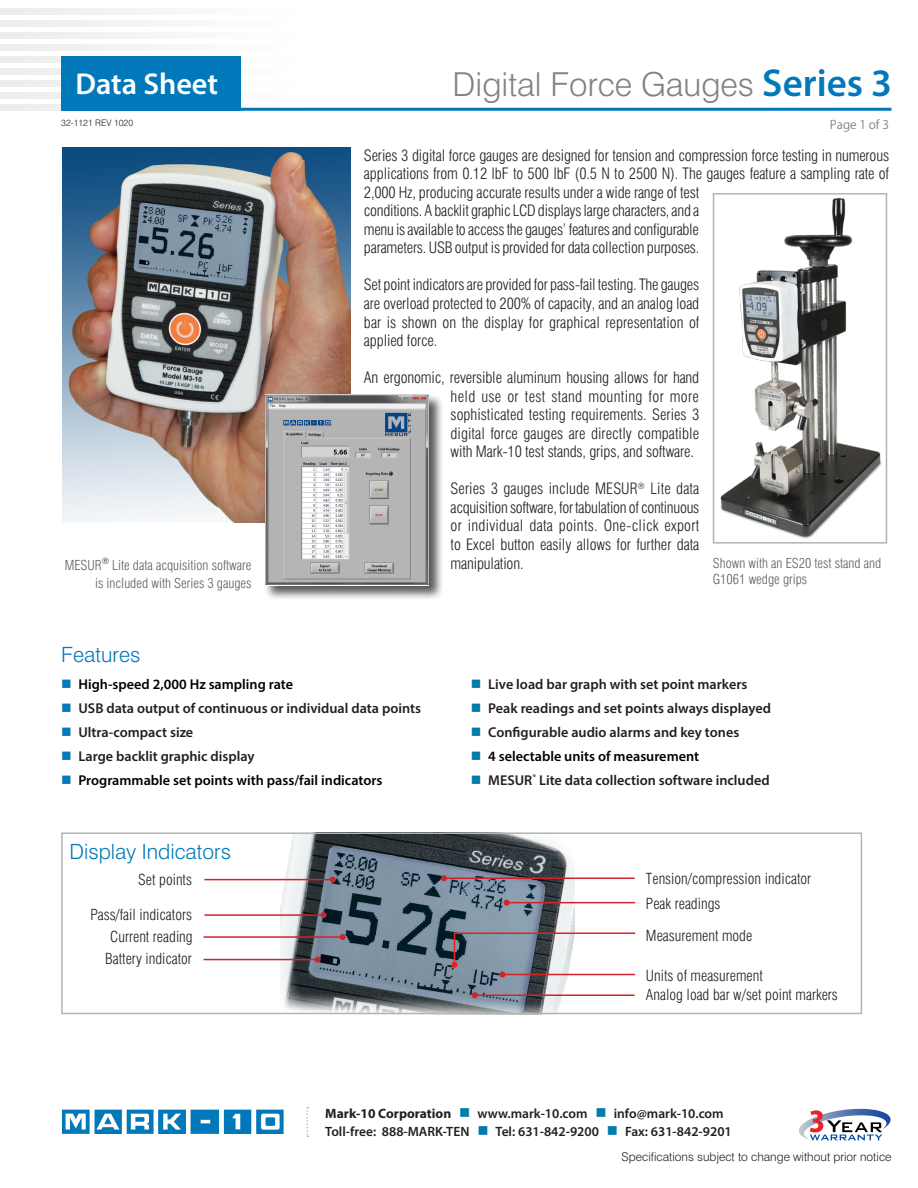
<style>
.page{position:relative;width:918px;height:1188px;background:#fff}
.page>*{position:absolute;margin:0;border:0;box-sizing:border-box;transform-origin:0 0}
.t1{font:300 33px "Swiss 721 BT";color:#808285}
.t2{font:600 30.3px "Myriad Pro";color:#fff}
.t3{font:300 21px "Swiss 721 BT";color:#0078ba}
.t4{font:300 condensed 15.45px/18.6px "Swiss 721 BT";letter-spacing:-.01em;color:#231f20;text-align:justify}
.t5{font:300 condensed 15px "Swiss 721 BT";color:#231f20}
.t6{font:600 14.25px "Myriad Pro";color:#231f20}
.t7{font:600 14.25px "Myriad Pro";color:#000}
.t8{font:600 13.5px/18px "Myriad Pro";color:#231f20}
.t9{font:300 condensed 13.5px/16.2px "Swiss 721 BT";color:#5f5f62}
.t10{font:300 12px "Swiss 721 BT";color:#231f20}
.t11{font:12px "Koz Go Pro";color:#808285}
.t12{font:300 9px "Swiss 721 BT";color:#231f20}
.s1{font-family:"Myriad Pro";font-weight:600;font-size:39px;color:#0078ba}
.s2{color:#0078ba}
.s3{color:#007bab}
.s4{font-weight:700}
</style>
<div class="page">
<img style="left:0;top:56px;width:241px;height:7px">
<img style="left:0;top:68px;width:241px;height:7px">
<img style="left:0;top:80px;width:241px;height:7px">
<img style="left:0;top:92px;width:241px;height:7px">
<img style="left:0;top:104px;width:311px;height:7px">
<hr style="left:61px;top:108px;width:830px;height:3px;background:#0078ba">
<div style="left:61px;top:56px;width:179px;height:55px;background:#0078ba"></div>
<svg style="left:306px;top:1107px;width:2px;height:30px"></svg>
<svg style="left:799px;top:1109px;width:92px;height:31px"></svg>
<img style="left:62px;top:1110px;width:222px;height:24px">
<img style="left:281px;top:835px;width:294px;height:176px">
<hr style="left:204px;top:914px;width:120px;height:2px;background:#d1232a">
<svg style="left:321px;top:912px;width:6px;height:6px"></svg>
<hr style="left:454px;top:933px;width:1px;height:32px;background:#ee1d23">
<svg style="left:451px;top:962px;width:6px;height:6px"></svg>
<hr style="left:475px;top:994px;width:160px;height:2px;background:#d1232a">
<svg style="left:472px;top:992px;width:6px;height:6px"></svg>
<hr style="left:454px;top:933px;width:181px;height:1px;background:#ed1c24">
<hr style="left:204px;top:936px;width:139px;height:2px;background:#d1232a">
<svg style="left:340px;top:934px;width:6px;height:6px"></svg>
<hr style="left:507px;top:902px;width:128px;height:1px;background:#d1232a">
<svg style="left:504px;top:900px;width:6px;height:6px"></svg>
<hr style="left:444px;top:878px;width:191px;height:1px;background:#d1232a">
<svg style="left:441px;top:875px;width:6px;height:6px"></svg>
<hr style="left:204px;top:879px;width:129px;height:1px;background:#d1232a">
<svg style="left:330px;top:877px;width:6px;height:6px"></svg>
<hr style="left:204px;top:959px;width:114px;height:1px;background:#d1232a">
<svg style="left:315px;top:957px;width:6px;height:6px"></svg>
<img style="left:720px;top:197px;width:162px;height:342px">
<div style="left:713px;top:193px;width:174px;height:351px;border:2px solid #b4b2b3"></div>
<img style="left:63px;top:148px;width:288px;height:374px">
<div style="left:264px;top:393px;width:180px;height:208px;background:#231f20;opacity:.75"></div>
<img style="left:265px;top:394px;width:164px;height:192px">
<hr style="left:502px;top:974px;width:133px;height:1px;background:#d1232a">
<svg style="left:500px;top:972px;width:6px;height:6px"></svg>
<div style="left:61px;top:832px;width:801px;height:182px;border:2px solid #b5b3b3"></div>
<h2 class="t2" style="left:75px;top:64px;width:144px">Data Sheet</h2>
<p class="t1" style="left:453px;top:64px;width:441px">Digital Force Gauges <span class="s1">Series 3</span></p>
<p class="t12" style="left:61px;top:118px;width:73px">32-1121 REV 1020</p>
<p class="t11" style="left:830px;top:116px;width:61px">Page 1 of 3</p>
<p class="t9" style="left:65px;top:555px;width:188px;line-height:18.6px;text-align:right">MESUR<sup>®</sup> Lite data acquisition software is included with Series 3 gauges</p>
<p class="t4" style="left:364px;top:146px;width:527px;text-align:left">Series 3 digital force gauges are designed for tension and compression force testing in numerous applications from 0.12 lbF to 500 lbF (0.5 N to 2500 N). The gauges feature a sampling rate of 2,000 Hz, producing accurate results under a wide range of test<br>conditions. A backlit graphic LCD displays large characters, and a<br>menu is available to access the gauges’ features and configurable<br>parameters. USB output is provided for data collection purposes.</p>
<p class="t4" style="left:364px;top:276px;width:337px">Set point indicators are provided for pass-fail testing. The gauges are overload protected to 200% of capacity, and an analog load bar is shown on the display for graphical representation of applied force.</p>
<p class="t4" style="left:451px;top:368px;width:250px;text-indent:-87px">An ergonomic, reversible aluminum housing allows for hand held use or test stand mounting for more sophisticated testing requirements. Series 3 digital force gauges are directly compatible with Mark-10 test stands, grips, and software.</p>
<p class="t4" style="left:451px;top:479px;width:250px">Series 3 gauges include MESUR<sup>®</sup> Lite data acquisition software, for tabulation of continuous or individual data points. One-click export to Excel button easily allows for further data manipulation.</p>
<p class="t9" style="left:713px;top:555px;width:170px">Shown with an ES20 test stand and<br>G1061 wedge grips</p>
<p class="t3" style="left:61px;top:641px;width:81px">Features</p>
<p class="t7" style="left:61px;top:675px;width:234px"><span class="s2">■</span> High-speed 2,000 Hz sampling rate</p>
<p class="t6" style="left:61px;top:699px;width:361px"><span class="s2">■</span> USB data output of continuous or individual data points</p>
<p class="t6" style="left:61px;top:723px;width:134px"><span class="s2">■</span> Ultra-compact size</p>
<p class="t6" style="left:61px;top:747px;width:195px"><span class="s2">■</span> Large backlit graphic display</p>
<p class="t7" style="left:61px;top:771px;width:323px"><span class="s2">■</span> Programmable set points with pass/fail indicators</p>
<p class="t3" style="left:70px;top:839px;width:163px">Display Indicators</p>
<p class="t6" style="left:471px;top:675px;width:278px"><span class="s3">■</span> Live load bar graph with set point markers</p>
<p class="t6" style="left:471px;top:699px;width:302px"><span class="s3">■</span> Peak readings and set points always displayed</p>
<p class="t6" style="left:471px;top:723px;width:270px"><span class="s3">■</span> Configurable audio alarms and key tones</p>
<p class="t7" style="left:471px;top:747px;width:230px"><span class="s3">■</span> 4 selectable units of measurement</p>
<p class="t6" style="left:471px;top:771px;width:300px"><span class="s3">■</span> MESUR<sup>®</sup> Lite data collection software included</p>
<p class="t5" style="left:138px;top:871px;width:55px">Set points</p>
<p class="t5" style="left:646px;top:869px;width:167px">Tension/compression indicator</p>
<p class="t5" style="left:646px;top:895px;width:76px">Peak readings</p>
<p class="t5" style="left:90px;top:905px;width:103px">Pass/fail indicators</p>
<p class="t5" style="left:110px;top:928px;width:84px">Current reading</p>
<p class="t5" style="left:646px;top:926px;width:108px">Measurement mode</p>
<p class="t5" style="left:105px;top:950px;width:88px">Battery indicator</p>
<p class="t5" style="left:646px;top:967px;width:118px">Units of measurement</p>
<p class="t5" style="left:646px;top:985px;width:193px">Analog load bar w/set point markers</p>
<p class="t8" style="left:325px;top:1104px;width:408px"><span class="s4">Mark-10 Corporation</span> <span class="s3">■</span> www.mark-10.com <span class="s3">■</span> info@mark-10.com<br>Toll-free: 888-MARK-TEN <span class="s3">■</span> Tel: 631-842-9200 <span class="s3">■</span> Fax: 631-842-9201</p>
<p class="t10" style="left:622px;top:1149px;width:271px">Specifications subject to change without prior notice</p>
</div>
